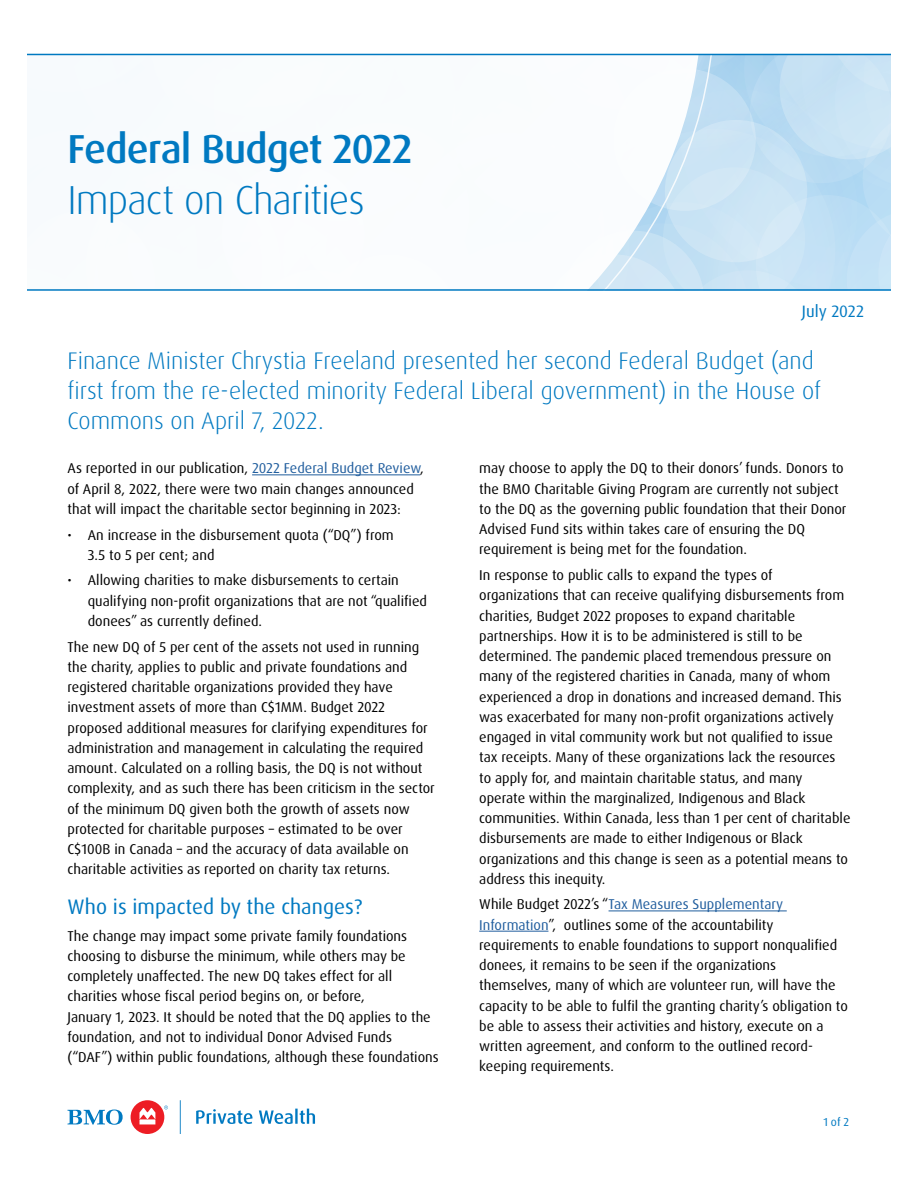
<style>
.page{position:relative;width:918px;height:1188px;background:#fff}
.page>*{position:absolute;margin:0;border:0;box-sizing:border-box;transform-origin:0 0}
.Title_1{font:500 40.5px "Dax Pro";letter-spacing:-.02em;color:#0079c1}
.Title_1-2{font:300 40.5px "Dax Pro";letter-spacing:-.025em;color:#0079c1}
.Intro{font:300 24px/30px "Dax Pro";color:#0079c1}
.Main_Subhead_18_22_R{font:21px "Dax Pro";color:#0079c1}
.t1{font:16.5px "Dax Pro";color:#0079c1}
.Body_Copy{font:14.25px/20.2px "Dax Pro";color:#000}
.t2{font:11.55px "Dax Pro";color:#0079c1}
.s1{color:#215e9e}
.s2{font-size:13.5px}
</style>
<div class="page">
<svg style="left:715px;top:55px;width:176px;height:234px;background:#c4e1f4"></svg>
<svg style="left:27px;top:53px;width:688px;height:236px"></svg>
<hr style="left:252px;top:474px;width:168px;height:1px;background:#215e9e">
<hr style="left:609px;top:911px;width:178px;height:1px;background:#215e9e">
<hr style="left:479px;top:931px;width:69px;height:1px;background:#215e9e">
<hr style="left:27px;top:54px;width:864px;height:1px;background:#0079c1">
<hr style="left:27px;top:289px;width:864px;height:2px;background:#0079c1">
<div style="left:131px;top:1100px;width:33px;height:34px;background:#ed1d24;border-radius:50%"></div>
<svg style="left:140px;top:1108px;width:15px;height:16px"></svg>
<svg style="left:196px;top:1109px;width:57px;height:15px"></svg>
<svg style="left:259px;top:1109px;width:56px;height:15px"></svg>
<svg style="left:68px;top:1110px;width:55px;height:15px"></svg>
<svg style="left:164px;top:1105px;width:4px;height:4px"></svg>
<svg style="left:180px;top:1100px;width:1px;height:34px"></svg>
<p class="Title_1" style="left:68px;top:123px;width:347px">Federal Budget 2022</p>
<p class="Title_1-2" style="left:68px;top:174px;width:299px">Impact on Charities</p>
<p class="t1" style="left:802px;top:300px;width:64px">July 2022</p>
<p class="Intro" style="left:68px;top:346px;width:755px">Finance Minister Chrystia Freeland presented her second Federal Budget (and first from the re-elected minority Federal Liberal government) in the House of<br>Commons on April 7, 2022.</p>
<p class="Body_Copy" style="left:68px;top:458px;width:358px">As reported in our publication, <span class="s1">2022 Federal Budget Review</span>, of April 8, 2022, there were two main changes announced that will impact the charitable sector beginning in 2023:</p>
<p class="Body_Copy" style="left:88px;top:525px;width:308px;text-indent:-20px"><span class="s2">•</span> An increase in the disbursement quota (“DQ”) from<br>3.5 to 5 per cent; and</p>
<p class="Body_Copy" style="left:88px;top:570px;width:341px;text-indent:-20px"><span class="s2">•</span> Allowing charities to make disbursements to certain qualifying non-profit organizations that are not “qualified donees” as currently defined.</p>
<p class="Body_Copy" style="left:68px;top:637px;width:369px">The new DQ of 5 per cent of the assets not used in running the charity, applies to public and private foundations and registered charitable organizations provided they have investment assets of more than C$1MM. Budget 2022 proposed additional measures for clarifying expenditures for administration and management in calculating the required amount. Calculated on a rolling basis, the DQ is not without complexity, and as such there has been criticism in the sector of the minimum DQ given both the growth of assets now protected for charitable purposes – estimated to be over C$100B in Canada – and the accuracy of data available on charitable activities as reported on charity tax returns.</p>
<p class="Main_Subhead_18_22_R" style="left:68px;top:893px;width:296px">Who is impacted by the changes?</p>
<p class="Body_Copy" style="left:68px;top:926px;width:373px">The change may impact some private family foundations choosing to disburse the minimum, while others may be completely unaffected. The new DQ takes effect for all charities whose fiscal period begins on, or before,<br>January 1, 2023. It should be noted that the DQ applies to the foundation, and not to individual Donor Advised Funds (“DAF”) within public foundations, although these foundations</p>
<p class="Body_Copy" style="left:479px;top:458px;width:369px">may choose to apply the DQ to their donors’ funds. Donors to the BMO Charitable Giving Program are currently not subject to the DQ as the governing public foundation that their Donor Advised Fund sits within takes care of ensuring the DQ requirement is being met for the foundation.</p>
<p class="Body_Copy" style="left:479px;top:565px;width:373px">In response to public calls to expand the types of organizations that can receive qualifying disbursements from charities, Budget 2022 proposes to expand charitable partnerships. How it is to be administered is still to be determined. The pandemic placed tremendous pressure on many of the registered charities in Canada, many of whom experienced a drop in donations and increased demand. This was exacerbated for many non-profit organizations actively engaged in vital community work but not qualified to issue tax receipts. Many of these organizations lack the resources to apply for, and maintain charitable status, and many operate within the marginalized, Indigenous and Black communities. Within Canada, less than 1 per cent of charitable disbursements are made to either Indigenous or Black organizations and this change is seen as a potential means to address this inequity.</p>
<p class="Body_Copy" style="left:479px;top:894px;width:370px">While Budget 2022’s “<span class="s1">Tax Measures Supplementary Information</span>”, outlines some of the accountability requirements to enable foundations to support nonqualified donees, it remains to be seen if the organizations themselves, many of which are volunteer run, will have the capacity to be able to fulfil the granting charity’s obligation to be able to assess their activities and history, execute on a written agreement, and conform to the outlined record&shy;keeping requirements.</p>
<p class="t2" style="left:823px;top:1114px;width:27px">1 of 2</p>
</div>
